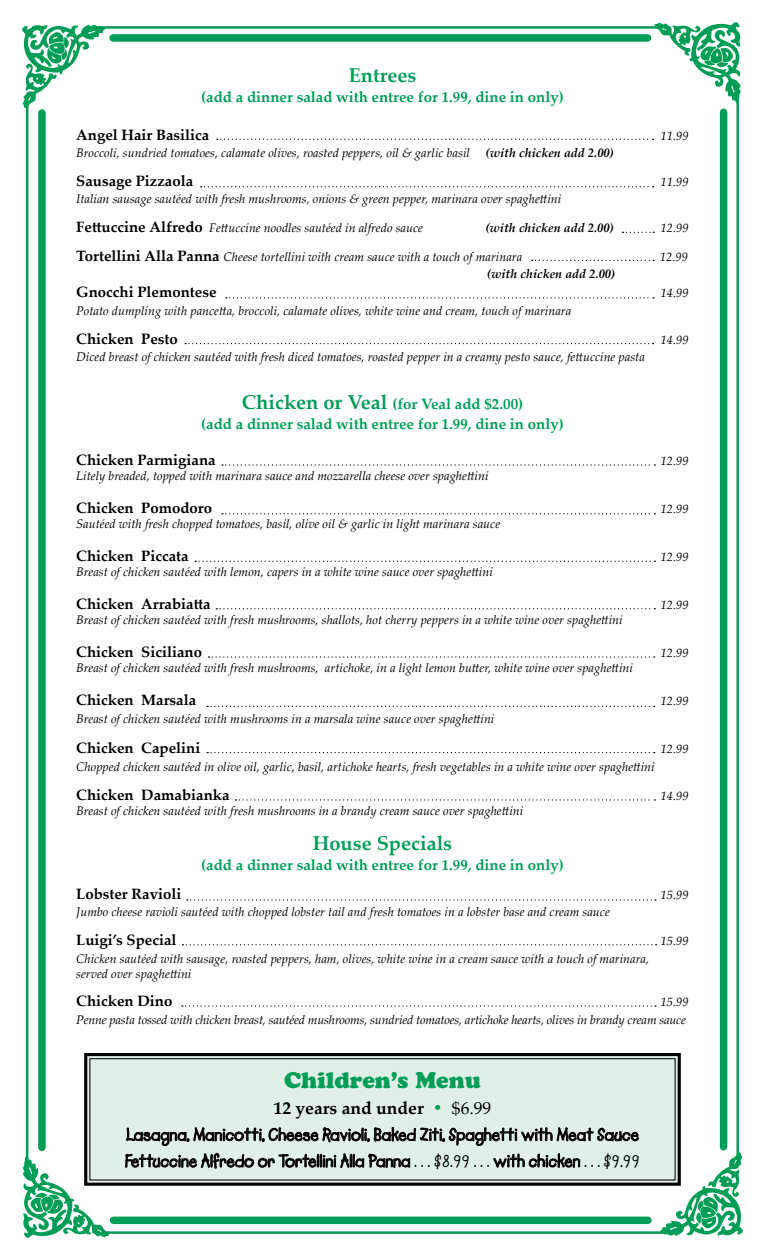
<style>
.page{position:relative;width:765px;height:1260px;background:#fff}
.page>*{position:absolute;margin:0;border:0;box-sizing:border-box;transform-origin:0 0}
.t1{font:22.5px "Cooper Black Std";color:#009d57}
.t2{font:700 20px "Palatino Linotype";color:#009d57}
.t3{font:700 17.5px/26.2px "Lemonade ICG";color:#000}
.t4{font:700 17.5px "Palatino Linotype";color:#000}
.t5{font:700 15px "Palatino Linotype";color:#000}
.t6{font:700 15px/20px "Palatino Linotype";color:#009d57;text-align:center}
.t7{font:italic 12.5px/15px "Palatino Linotype";color:#000}
.t8{font:italic 700 12.5px "Palatino Linotype";color:#000}
.s1{font-weight:700}
.s2{font-weight:700;font-style:normal;font-size:15px}
.s3{font-size:20px}
.s4{color:#009d57}
.s5{font-weight:400}
</style>
<div class="page">
<svg style="left:654px;top:22px;width:87px;height:80px"></svg>
<svg style="left:22px;top:24px;width:83px;height:86px"></svg>
<svg style="left:23px;top:1156px;width:88px;height:82px"></svg>
<svg style="left:660px;top:1152px;width:83px;height:84px"></svg>
<hr style="left:736px;top:96px;width:3px;height:1060px;background:#009d57">
<hr style="left:26px;top:102px;width:2px;height:1058px;background:#009d57">
<hr style="left:99px;top:26px;width:561px;height:3px;background:#009d57">
<hr style="left:105px;top:1231px;width:557px;height:3px;background:#009d57">
<div style="left:38px;top:113px;width:8px;height:1034px;background:#009d57"></div>
<div style="left:113px;top:34px;width:535px;height:8px;background:#009d57"></div>
<div style="left:720px;top:112px;width:7px;height:1035px;background:#009d57"></div>
<div style="left:113px;top:1217px;width:535px;height:7px;background:#009d57"></div>
<svg style="left:217px;top:139px;width:437px;height:1px"></svg>
<svg style="left:201px;top:186px;width:452px;height:1px"></svg>
<svg style="left:623px;top:232px;width:31px;height:1px"></svg>
<svg style="left:532px;top:260px;width:122px;height:1px"></svg>
<svg style="left:185px;top:343px;width:468px;height:1px"></svg>
<svg style="left:226px;top:297px;width:428px;height:2px"></svg>
<svg style="left:208px;top:656px;width:447px;height:2px"></svg>
<svg style="left:207px;top:706px;width:448px;height:1px"></svg>
<svg style="left:207px;top:752px;width:448px;height:1px"></svg>
<svg style="left:236px;top:799px;width:419px;height:2px"></svg>
<svg style="left:187px;top:899px;width:469px;height:2px"></svg>
<svg style="left:182px;top:944px;width:475px;height:1px"></svg>
<svg style="left:182px;top:1005px;width:474px;height:2px"></svg>
<svg style="left:222px;top:464px;width:433px;height:2px"></svg>
<svg style="left:222px;top:513px;width:433px;height:1px"></svg>
<svg style="left:195px;top:561px;width:460px;height:1px"></svg>
<svg style="left:216px;top:608px;width:439px;height:1px"></svg>
<svg style="left:83px;top:1053px;width:599px;height:134px;background:#c7d4cc"></svg>
<div style="left:89px;top:1058px;width:587px;height:123px;border:1px solid #000"></div>
<h2 class="t2" style="left:349px;top:61px;width:69px">Entrees</h2>
<p class="t6" style="left:201px;top:87px;width:364px">(add a dinner salad with entree for 1.99, dine in only)</p>
<p class="t5" style="left:76px;top:124px;width:135px">Angel Hair Basilica</p>
<p class="t7" style="left:661px;top:127px;width:30px">11.99</p>
<p class="t7" style="left:76px;top:145px;width:539px">Broccoli, sundried tomatoes, calamate olives, roasted peppers, oil &amp; garlic basil <span class="s1">(with chicken add 2.00)</span></p>
<p class="t5" style="left:76px;top:170px;width:119px">Sausage Pizzaola</p>
<p class="t7" style="left:661px;top:174px;width:30px">11.99</p>
<p class="t7" style="left:76px;top:191px;width:487px">Italian sausage sautéed with fresh mushrooms, onions &amp; green pepper, marinara over spaghettini</p>
<p class="t7" style="left:76px;top:220px;width:348px"><span class="s2">Fettuccine Alfredo</span> Fettuccine noodles sautéed in alfredo sauce</p>
<p class="t8" style="left:485px;top:219px;width:130px">(with chicken add 2.00)</p>
<p class="t7" style="left:661px;top:220px;width:30px">12.99</p>
<p class="t7" style="left:76px;top:249px;width:448px"><span class="s2">Tortellini Alla Panna</span> Cheese tortellini with cream sauce with a touch of marinara</p>
<p class="t7" style="left:660px;top:249px;width:30px">12.99</p>
<p class="t8" style="left:487px;top:265px;width:130px">(with chicken add 2.00)</p>
<p class="t5" style="left:76px;top:281px;width:142px">Gnocchi Plemontese</p>
<p class="t7" style="left:661px;top:285px;width:30px">14.99</p>
<p class="t7" style="left:76px;top:302px;width:497px">Potato dumpling with pancetta, broccoli, calamate olives, white wine and cream, touch of marinara</p>
<p class="t5" style="left:76px;top:328px;width:103px">Chicken Pesto</p>
<p class="t7" style="left:661px;top:332px;width:30px">14.99</p>
<p class="t7" style="left:76px;top:349px;width:570px">Diced breast of chicken sautéed with fresh diced tomatoes, roasted pepper in a creamy pesto sauce, fettuccine pasta</p>
<p class="t6" style="left:201px;top:394px;width:364px"><span class="s3">Chicken or Veal</span> (for Veal add $2.00)<br>(add a dinner salad with entree for 1.99, dine in only)</p>
<p class="t5" style="left:76px;top:450px;width:141px">Chicken Parmigiana</p>
<p class="t7" style="left:661px;top:453px;width:30px">12.99</p>
<p class="t7" style="left:76px;top:468px;width:414px">Litely breaded, topped with marinara sauce and mozzarella cheese over spaghettini</p>
<p class="t5" style="left:76px;top:498px;width:137px">Chicken Pomodoro</p>
<p class="t7" style="left:661px;top:501px;width:30px">12.99</p>
<p class="t7" style="left:76px;top:516px;width:425px">Sautéed with fresh chopped tomatoes, basil, olive oil &amp; garlic in light marinara sauce</p>
<p class="t5" style="left:76px;top:546px;width:114px">Chicken Piccata</p>
<p class="t7" style="left:661px;top:549px;width:30px">12.99</p>
<p class="t7" style="left:76px;top:564px;width:418px">Breast of chicken sautéed with lemon, capers in a white wine sauce over spaghettini</p>
<p class="t5" style="left:76px;top:594px;width:136px">Chicken Arrabiatta</p>
<p class="t7" style="left:661px;top:597px;width:30px">12.99</p>
<p class="t7" style="left:76px;top:612px;width:548px">Breast of chicken sautéed with fresh mushrooms, shallots, hot cherry peppers in a white wine over spaghettini</p>
<p class="t5" style="left:76px;top:642px;width:127px">Chicken Siciliano</p>
<p class="t7" style="left:661px;top:645px;width:30px">12.99</p>
<p class="t7" style="left:76px;top:660px;width:558px">Breast of chicken sautéed with fresh mushrooms, artichoke, in a light lemon butter, white wine over spaghettini</p>
<p class="t5" style="left:76px;top:690px;width:121px">Chicken Marsala</p>
<p class="t7" style="left:661px;top:693px;width:30px">12.99</p>
<p class="t7" style="left:76px;top:711px;width:420px">Breast of chicken sautéed with mushrooms in a marsala wine sauce over spaghettini</p>
<p class="t5" style="left:76px;top:737px;width:126px">Chicken Capelini</p>
<p class="t7" style="left:661px;top:740px;width:30px">12.99</p>
<p class="t7" style="left:76px;top:758px;width:580px">Chopped chicken sautéed in olive oil, garlic, basil, artichoke hearts, fresh vegetables in a white wine over spaghettini</p>
<p class="t5" style="left:76px;top:784px;width:155px">Chicken Damabianka</p>
<p class="t7" style="left:661px;top:788px;width:30px">14.99</p>
<p class="t7" style="left:76px;top:803px;width:449px">Breast of chicken sautéed with fresh mushrooms in a brandy cream sauce over spaghettini</p>
<h2 class="t2" style="left:313px;top:829px;width:141px">House Specials</h2>
<p class="t6" style="left:201px;top:855px;width:364px">(add a dinner salad with entree for 1.99, dine in only)</p>
<p class="t5" style="left:76px;top:883px;width:107px">Lobster Ravioli</p>
<p class="t7" style="left:661px;top:887px;width:30px">15.99</p>
<p class="t7" style="left:76px;top:904px;width:535px">Jumbo cheese ravioli sautéed with chopped lobster tail and fresh tomatoes in a lobster base and cream sauce</p>
<p class="t5" style="left:76px;top:929px;width:102px">Luigi’s Special</p>
<p class="t7" style="left:661px;top:933px;width:30px">15.99</p>
<p class="t7" style="left:76px;top:950px;width:575px">Chicken sautéed with sausage, roasted peppers, ham, olives, white wine in a cream sauce with a touch of marinara, served over spaghettini</p>
<p class="t5" style="left:76px;top:991px;width:98px">Chicken Dino</p>
<p class="t7" style="left:76px;top:993px;width:614px;line-height:17.5px;text-align:right">15.99<br>Penne pasta tossed with chicken breast, sautéed mushrooms, sundried tomatoes, artichoke hearts, olives in brandy cream sauce</p>
<h1 class="t1" style="left:284px;top:1066px;width:198px">Children’s Menu</h1>
<h3 class="t4" style="left:274px;top:1096px;width:219px">12 years and under <span class="s4">•</span> <span class="s5">$6.99</span></h3>
<h3 class="t3" style="left:125px;top:1122px;width:516px">Lasagna, Manicotti, Cheese Ravioli, Baked Ziti, Spaghetti with Meat Sauce<br>Fettuccine Alfredo or Tortellini Alla Panna . . . $8.99 . . . with chicken . . . $9.99</h3>
</div>
